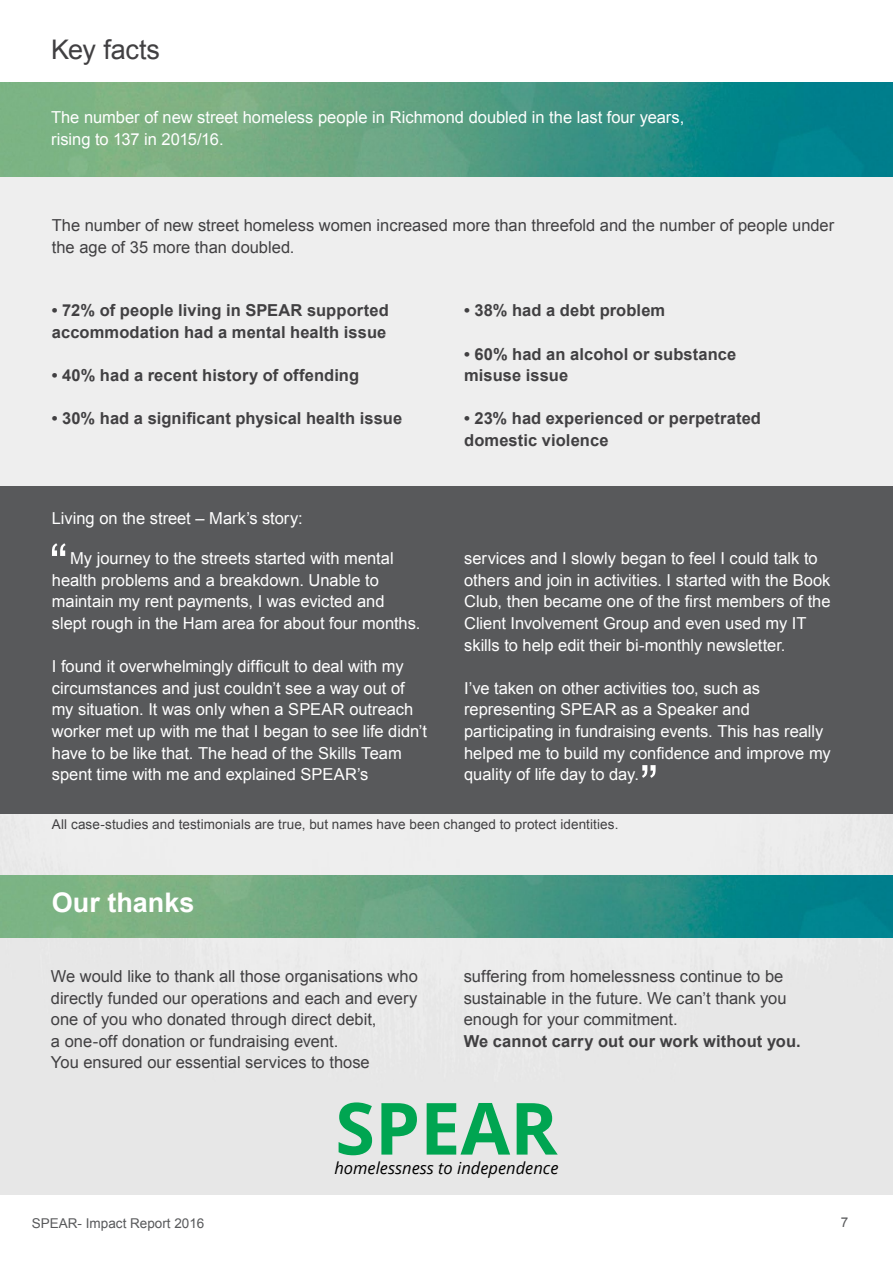
<style>
.page{position:relative;width:893px;height:1263px;background:#fff}
.page>*{position:absolute;margin:0;border:0;box-sizing:border-box;transform-origin:0 0}
.t1{font:700 72px "Open Sans";color:#00a551}
.t2{font:54px "Arial";color:#fff}
.t3{font:700 27px "Arial";color:#fff}
.t4{font:27px "Arial";letter-spacing:-.01em;color:#414042}
.t5{font:16.5px/21.6px "Arial";color:#fff}
.t6{font:16.5px/21.6px "Arial";color:#414042}
.t7{font:700 16.5px/21.6px "Arial";letter-spacing:.005em;color:#414042}
.t8{font:italic 16.5px "Open Sans";color:#000}
.t9{font:13.5px "Arial";letter-spacing:.005em;color:#414042}
.t10{font:13.5px "Arial";color:#58595b}
</style>
<div class="page">
<div style="left:0;top:177px;width:893px;height:1018px;background:#eee"></div>
<img style="left:0;top:82px;width:893px;height:95px">
<img style="left:0;top:875px;width:893px;height:62px">
<div style="left:0;top:486px;width:893px;height:328px;background:#58595b"></div>
<h3 class="t4" style="left:51px;top:32px;width:111px">Key facts</h3>
<p class="t5" style="left:51px;top:106px;width:635px">The number of new street homeless people in Richmond doubled in the last four years, rising to 137 in 2015/16.</p>
<p class="t6" style="left:52px;top:215px;width:784px">The number of new street homeless women increased more than threefold and the number of people under the age of 35 more than doubled.</p>
<p class="t7" style="left:52px;top:300px;width:338px">• 72% of people living in SPEAR supported accommodation had a mental health issue</p>
<p class="t7" style="left:52px;top:365px;width:309px">• 40% had a recent history of offending</p>
<p class="t7" style="left:52px;top:408px;width:352px">• 30% had a significant physical health issue</p>
<p class="t5" style="left:52px;top:507px;width:252px">Living on the street – Mark’s story:</p>
<p class="t5" style="left:52px;top:548px;width:370px;text-indent:18px">My journey to the streets started with mental health problems and a breakdown. Unable to maintain my rent payments, I was evicted and slept rough in the Ham area for about four months.</p>
<p class="t5" style="left:52px;top:656px;width:377px">I found it overwhelmingly difficult to deal with my circumstances and just couldn’t see a way out of my situation. It was only when a SPEAR outreach worker met up with me that I began to see life didn’t have to be like that. The head of the Skills Team spent time with me and explained SPEAR’s</p>
<h2 class="t2" style="left:50px;top:528px;width:19px">“</h2>
<p class="t7" style="left:464px;top:300px;width:203px">• 38% had a debt problem</p>
<p class="t7" style="left:464px;top:344px;width:274px">• 60% had an alcohol or substance misuse issue</p>
<p class="t7" style="left:464px;top:408px;width:298px">• 23% had experienced or perpetrated domestic violence</p>
<p class="t5" style="left:464px;top:548px;width:368px">services and I slowly began to feel I could talk to others and join in activities. I started with the Book Club, then became one of the first members of the Client Involvement Group and even used my IT skills to help edit their bi-monthly newsletter.</p>
<p class="t5" style="left:464px;top:677px;width:368px">I’ve taken on other activities too, such as representing SPEAR as a Speaker and participating in fundraising events. This has really helped me to build my confidence and improve my quality of life day to day.</p>
<h2 class="t2" style="left:640px;top:750px;width:19px">”</h2>
<p class="t9" style="left:52px;top:816px;width:568px">All case-studies and testimonials are true, but names have been changed to protect identities.</p>
<h3 class="t3" style="left:52px;top:884px;width:144px">Our thanks</h3>
<p class="t6" style="left:51px;top:965px;width:368px">We would like to thank all those organisations who directly funded our operations and each and every one of you who donated through direct debit,<br>a one-off donation or fundraising event.<br>You ensured our essential services to those</p>
<p class="t6" style="left:464px;top:965px;width:324px">suffering from homelessness continue to be sustainable in the future. We can’t thank you enough for your commitment.</p>
<p class="t7" style="left:464px;top:1031px;width:338px">We cannot carry out our work without you.</p>
<h1 class="t1" style="left:335px;top:1077px;width:224px">SPEAR</h1>
<p class="t8" style="left:334px;top:1157px;width:225px">homelessness to independence</p>
<p class="t10" style="left:32px;top:1214px;width:174px">SPEAR- Impact Report 2016</p>
<p class="t10" style="left:841px;top:1213px;width:9px">7</p>
</div>
